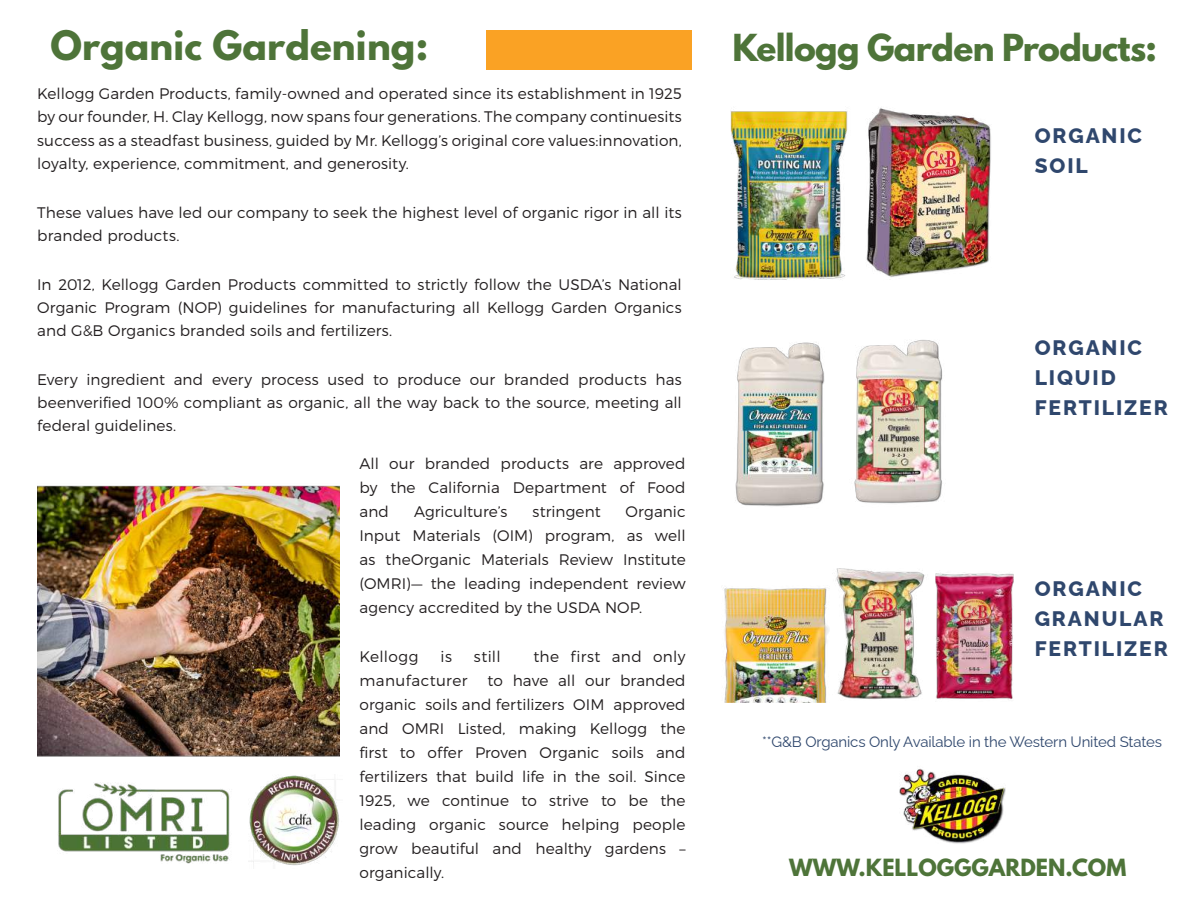
<style>
.page{position:relative;width:1188px;height:918px;background:#fff}
.page>*{position:absolute;margin:0;border:0;box-sizing:border-box;transform-origin:0 0}
.t1{font:700 36px "League Spartan";letter-spacing:.005em;color:#4e7439}
.t2{font:700 33px "League Spartan";letter-spacing:-.02em;color:#4e7439}
.t3{font:800 21px/30px "Raleway";letter-spacing:.09em;color:#2f476d}
.t4{font:700 21px "League Spartan";color:#4e7439}
.t5{font:300 15.3px/24px "Montserrat";letter-spacing:.005em;color:#231f20;text-align:justify}
.t6{font:300 15.3px "Montserrat";letter-spacing:.025em;color:#231f20}
.t7{font:300 15.3px "Montserrat";letter-spacing:.03em;color:#231f20}
.t8{font:100 15px "Raleway";letter-spacing:-.01em;color:#2f476d}
</style>
<div class="page">
<div style="left:486px;top:30px;width:206px;height:40px;background:#faa224"></div>
<img style="left:38px;top:485px;width:302px;height:272px">
<img style="left:58px;top:782px;width:172px;height:81px">
<img style="left:248px;top:775px;width:91px;height:91px">
<img style="left:730px;top:111px;width:111px;height:169px">
<img style="left:841px;top:108px;width:150px;height:170px">
<img style="left:735px;top:342px;width:73px;height:165px">
<img style="left:808px;top:340px;width:135px;height:165px">
<img style="left:935px;top:573px;width:79px;height:126px">
<img style="left:835px;top:568px;width:90px;height:131px">
<img style="left:724px;top:588px;width:105px;height:114px">
<img style="left:900px;top:768px;width:106px;height:76px">
<h1 class="t1" style="left:51px;top:18px;width:379px">Organic Gardening:</h1>
<h2 class="t2" style="left:732px;top:22px;width:426px">Kellogg Garden Products:</h2>
<p class="t5" style="left:37px;top:82px;width:646px;line-height:23.2px">Kellogg Garden Products, family-owned and operated since its establishment in 1925 by our founder, H. Clay Kellogg, now spans four generations. The company continuesits success as a steadfast business, guided by Mr. Kellogg’s original core values:innovation, loyalty, experience, commitment, and generosity.</p>
<p class="t5" style="left:37px;top:200px;width:646px;line-height:23.2px">These values have led our company to seek the highest level of organic rigor in all its branded products.</p>
<p class="t5" style="left:37px;top:272px;width:646px;line-height:23.2px">In 2012, Kellogg Garden Products committed to strictly follow the USDA’s National Organic Program (NOP) guidelines for manufacturing all Kellogg Garden Organics and G&amp;B Organics branded soils and fertilizers.</p>
<p class="t5" style="left:37px;top:367px;width:646px;line-height:23.2px">Every ingredient and every process used to produce our branded products has beenverified 100% compliant as organic, all the way back to the source, meeting all federal guidelines.</p>
<p class="t5" style="left:360px;top:451px;width:328px">All our branded products are approved by the California Department of Food and</p>
<h3 class="t3" style="left:1035px;top:118px;width:109px">ORGANIC<br>SOIL</h3>
<h3 class="t3" style="left:1035px;top:330px;width:135px">ORGANIC<br>LIQUID<br>FERTILIZER</h3>
<p class="t5" style="left:414px;top:499px;width:95px">Agriculture’s</p>
<p class="t5" style="left:533px;top:499px;width:70px">stringent</p>
<p class="t5" style="left:360px;top:499px;width:328px;text-indent:266px">Organic Input Materials (OIM) program, as well as theOrganic Materials Review Institute (OMRI)— the leading independent review agency accredited by the USDA NOP.</p>
<p class="t6" style="left:360px;top:648px;width:61px">Kellogg</p>
<p class="t5" style="left:441px;top:645px;width:13px">is</p>
<p class="t5" style="left:474px;top:645px;width:28px">still</p>
<p class="t7" style="left:533px;top:648px;width:154px">the first and only</p>
<p class="t6" style="left:360px;top:672px;width:109px">manufacturer</p>
<h3 class="t3" style="left:1035px;top:572px;width:135px">ORGANIC<br>GRANULAR<br>FERTILIZER</h3>
<p class="t5" style="left:360px;top:669px;width:328px;text-indent:128px">to have all our branded organic soils and fertilizers OIM approved and OMRI Listed, making Kellogg the first to offer Proven Organic soils and fertilizers that build life in the soil. Since 1925, we continue to strive to be the leading organic source helping people grow beautiful and healthy gardens – organically.</p>
<p class="t8" style="left:762px;top:730px;width:401px">**G&amp;B Organics Only Available in the Western United States</p>
<h3 class="t4" style="left:789px;top:851px;width:338px">WWW.KELLOGGGARDEN.COM</h3>
</div>
